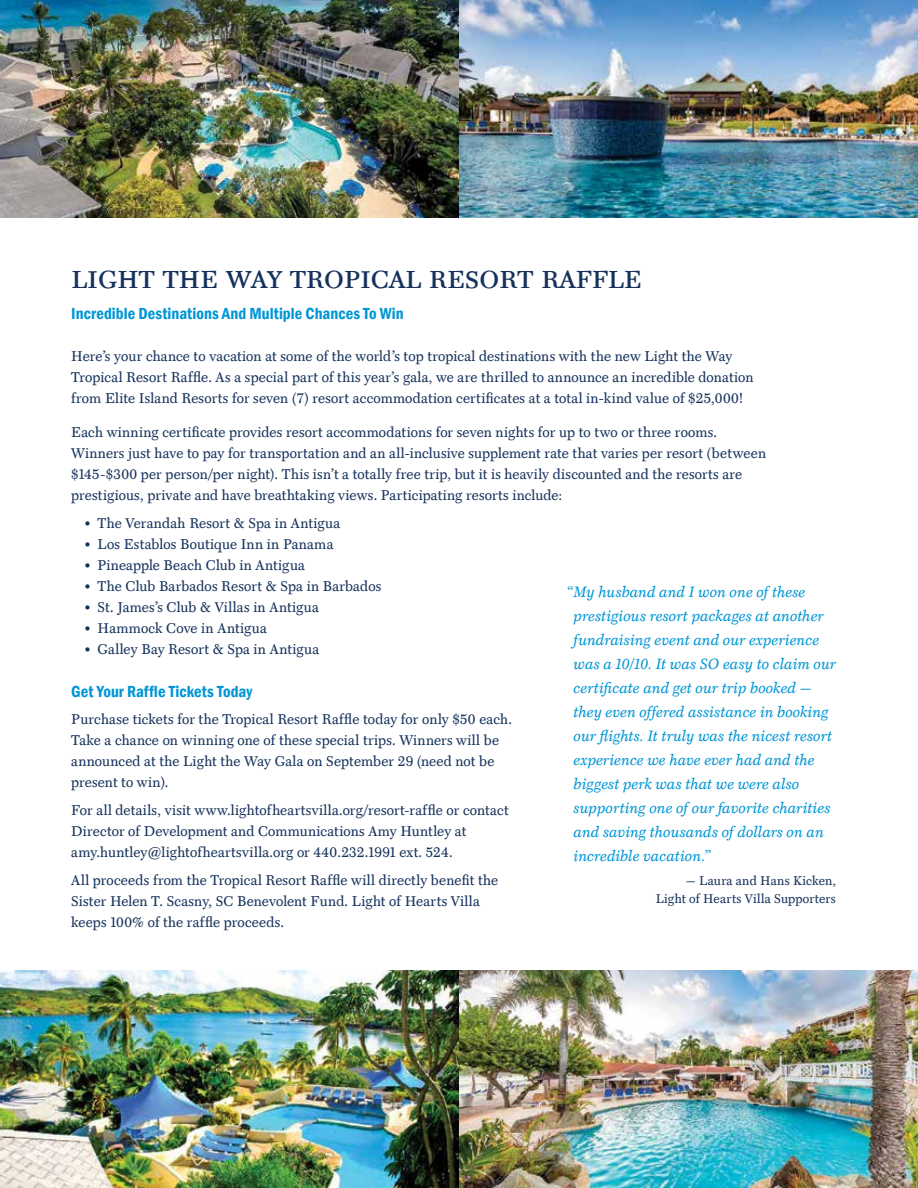
<style>
.page{position:relative;width:918px;height:1188px;background:#fff}
.page>*{position:absolute;margin:0;border:0;box-sizing:border-box;transform-origin:0 0}
.t1{font:33px "Mt.Augustine Small Caps";color:#16325c}
.t2{font:600 condensed 16.5px "Franklin Gothic";letter-spacing:.005em;color:#0096d6}
.t3{font:italic 15px/24px "Mt.Augustine";letter-spacing:.02em;color:#0096d6}
.t4{font:14.25px/21px "Mt.Augustine Roman";letter-spacing:.015em;color:#16325c}
.t5{font:12.75px/18px "Mt.Augustine Roman";letter-spacing:.02em;color:#16325c;text-align:right}
.s1{font-family:"Mt.Augustine Roman";font-style:normal}
</style>
<div class="page">
<img style="left:0;top:0;width:918px;height:217px">
<img style="left:0;top:971px;width:918px;height:217px">
<h1 class="t1" style="left:71px;top:259px;width:572px">light the way tropical resort raffle</h1>
<p class="t2" style="left:71px;top:303px;width:334px">Incredible Destinations And Multiple Chances To Win</p>
<p class="t4" style="left:71px;top:345px;width:684px">Here’s your chance to vacation at some of the world’s top tropical destinations with the new Light the Way<br>Tropical Resort Raffle. As a special part of this year’s gala, we are thrilled to announce an incredible donation from Elite Island Resorts for seven (7) resort accommodation certificates at a total in-kind value of $25,000!</p>
<p class="t4" style="left:71px;top:422px;width:697px">Each winning certificate provides resort accommodations for seven nights for up to two or three rooms.<br>Winners just have to pay for transportation and an all-inclusive supplement rate that varies per resort (between $145-$300 per person/per night). This isn’t a totally free trip, but it is heavily discounted and the resorts are prestigious, private and have breathtaking views. Participating resorts include:</p>
<p class="t4" style="left:85px;top:513px;width:257px">• The Verandah Resort &amp; Spa in Antigua</p>
<p class="t4" style="left:85px;top:534px;width:250px">• Los Establos Boutique Inn in Panama</p>
<p class="t4" style="left:85px;top:555px;width:222px">• Pineapple Beach Club in Antigua</p>
<p class="t4" style="left:85px;top:576px;width:298px">• The Club Barbados Resort &amp; Spa in Barbados</p>
<p class="t4" style="left:85px;top:597px;width:236px">• St. James’s Club &amp; Villas in Antigua</p>
<p class="t4" style="left:85px;top:618px;width:184px">• Hammock Cove in Antigua</p>
<p class="t4" style="left:85px;top:639px;width:236px">• Galley Bay Resort &amp; Spa in Antigua</p>
<p class="t2" style="left:71px;top:680px;width:183px">Get Your Raffle Tickets Today</p>
<p class="t4" style="left:71px;top:709px;width:442px">Purchase tickets for the Tropical Resort Raffle today for only $50 each.<br>Take a chance on winning one of these special trips. Winners will be announced at the Light the Way Gala on September 29 (need not be present to win).</p>
<p class="t4" style="left:71px;top:800px;width:439px">For all details, visit www.lightofheartsvilla.org/resort-raffle or contact<br>Director of Development and Communications Amy Huntley at amy.huntley@lightofheartsvilla.org or 440.232.1991 ext. 524.</p>
<p class="t4" style="left:71px;top:870px;width:428px">All proceeds from the Tropical Resort Raffle will directly benefit the<br>Sister Helen T. Scasny, SC Benevolent Fund. Light of Hearts Villa keeps 100% of the raffle proceeds.</p>
<p class="t3" style="left:574px;top:581px;width:264px;text-indent:-6px"><span class="s1">“</span>My husband and I won one of these prestigious resort packages at another fundraising event and our experience was a 10<span class="s1">/</span>10. It was SO easy to claim our certificate and get our trip booked <span class="s1">— </span>they even offered assistance in booking our flights. It truly was the nicest resort experience we have ever had and the biggest perk was that we were also supporting one of our favorite charities and saving thousands of dollars on an incredible vacation.<span class="s1">”</span></p>
<p class="t5" style="left:656px;top:872px;width:182px">— Laura and Hans Kicken,<br>Light of Hearts Villa Supporters</p>
</div>
